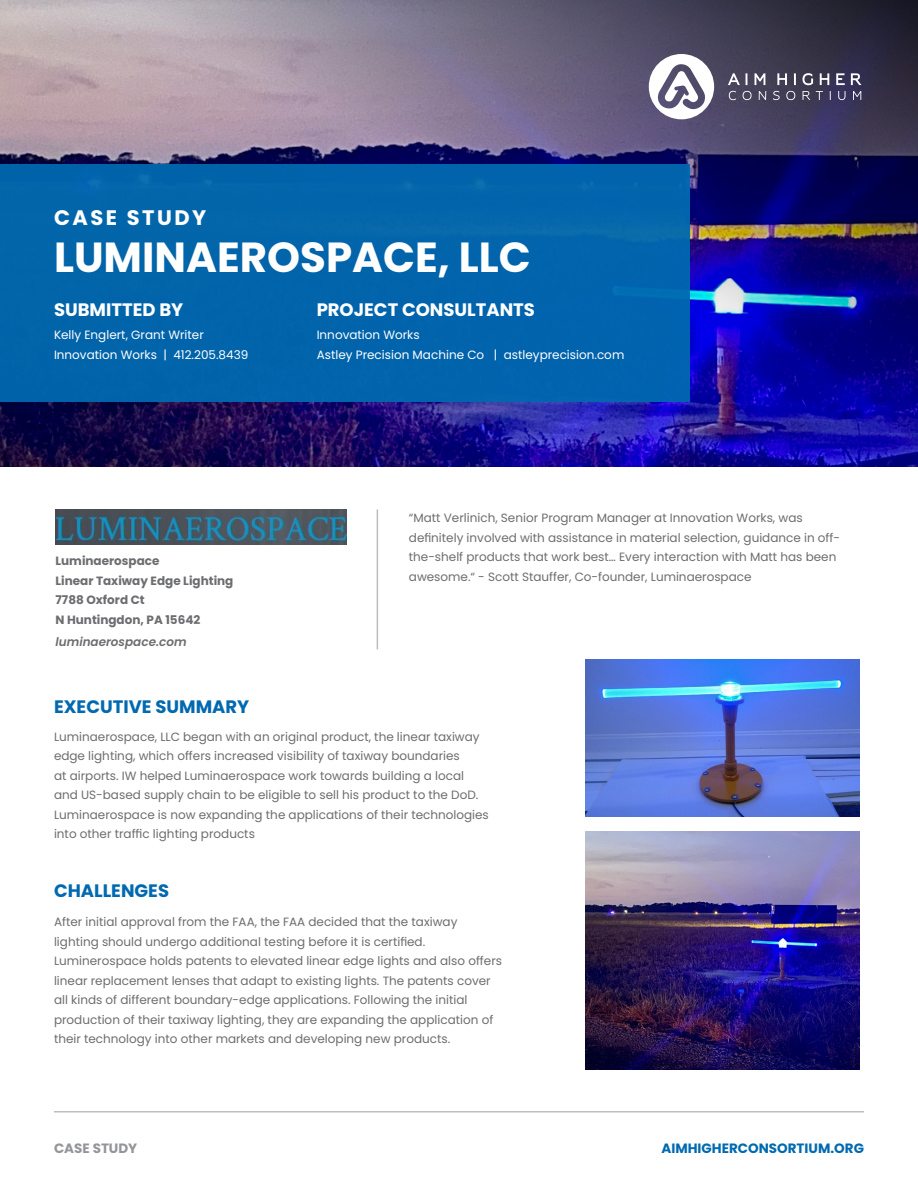
<style>
.page{position:relative;width:918px;height:1188px;background:#fff}
.page>*{position:absolute;margin:0;border:0;box-sizing:border-box;transform-origin:0 0}
.t1{font:700 42px "Poppins";color:#fff}
.t2{font:700 21px "Poppins";letter-spacing:.12em;color:#fff}
.Heading_1{font:700 18px "Poppins";color:#fff}
.Heading_1-2{font:700 18px "Poppins";color:#0069b0}
.t3{font:700 13.5px "Poppins";color:#0069b0}
.t4{font:700 13.5px "Poppins";color:#939598}
.No_Spacing{font:12px/19.5px "Poppins";color:#6c6d70}
.No_Spacing-2{font:12px "Poppins";color:#fff}
.No_Spacing-3{font:700 12px "Poppins";color:#6c6d70}
.No_Spacing-4{font:italic 600 12px "Poppins";color:#6c6d70}
</style>
<div class="page">
<img style="left:0;top:0;width:918px;height:467px">
<div style="left:0;top:164px;width:690px;height:237px;background:#0069b0"></div>
<hr style="left:54px;top:1111px;width:810px;height:1px;background:#bcbdc0">
<hr style="left:377px;top:509px;width:1px;height:140px;background:#bcbdc0">
<svg style="left:728px;top:73px;width:12px;height:12px"></svg>
<svg style="left:746px;top:73px;width:1px;height:12px"></svg>
<svg style="left:755px;top:73px;width:10px;height:12px"></svg>
<svg style="left:777px;top:73px;width:10px;height:12px"></svg>
<svg style="left:794px;top:73px;width:2px;height:12px"></svg>
<svg style="left:803px;top:73px;width:10px;height:12px"></svg>
<svg style="left:820px;top:73px;width:9px;height:12px"></svg>
<svg style="left:836px;top:73px;width:9px;height:12px"></svg>
<svg style="left:851px;top:73px;width:11px;height:12px"></svg>
<svg style="left:729px;top:91px;width:7px;height:9px"></svg>
<svg style="left:743px;top:91px;width:9px;height:9px"></svg>
<svg style="left:759px;top:91px;width:7px;height:9px"></svg>
<svg style="left:773px;top:91px;width:7px;height:9px"></svg>
<svg style="left:786px;top:91px;width:9px;height:9px"></svg>
<svg style="left:803px;top:91px;width:7px;height:9px"></svg>
<svg style="left:816px;top:91px;width:7px;height:9px"></svg>
<svg style="left:838px;top:91px;width:8px;height:9px"></svg>
<svg style="left:853px;top:91px;width:8px;height:9px"></svg>
<svg style="left:649px;top:54px;width:65px;height:65px"></svg>
<img style="left:56px;top:509px;width:290px;height:35px">
<img style="left:585px;top:660px;width:275px;height:157px">
<img style="left:585px;top:831px;width:275px;height:238px">
<p class="t2" style="left:54px;top:206px;width:154px">CASE STUDY</p>
<p class="t1" style="left:54px;top:233px;width:478px">LUMINAEROSPACE, LLC</p>
<p class="Heading_1" style="left:54px;top:299px;width:131px">SUBMITTED BY</p>
<p class="Heading_1" style="left:317px;top:299px;width:220px">PROJECT CONSULTANTS</p>
<p class="No_Spacing-2" style="left:54px;top:328px;width:151px">Kelly Englert, Grant Writer</p>
<p class="No_Spacing-2" style="left:54px;top:348px;width:196px">Innovation Works | 412.205.8439</p>
<p class="No_Spacing-2" style="left:317px;top:328px;width:105px">Innovation Works</p>
<p class="No_Spacing-2" style="left:317px;top:348px;width:309px">Astley Precision Machine Co | astleyprecision.com</p>
<p class="No_Spacing-3" style="left:56px;top:554px;width:106px">Luminaerospace</p>
<p class="No_Spacing-3" style="left:56px;top:574px;width:179px">Linear Taxiway Edge Lighting</p>
<p class="No_Spacing-3" style="left:56px;top:593px;width:91px">7788 Oxford Ct</p>
<p class="No_Spacing-3" style="left:56px;top:613px;width:146px">N Huntingdon, PA 15642</p>
<p class="No_Spacing-4" style="left:56px;top:635px;width:133px">luminaerospace.com</p>
<p class="Heading_1-2" style="left:54px;top:697px;width:197px">EXECUTIVE SUMMARY</p>
<p class="No_Spacing" style="left:409px;top:508px;width:433px">“Matt Verlinich, Senior Program Manager at Innovation Works, was definitely involved with assistance in material selection, guidance in off&shy;the-shelf products that work best… Every interaction with Matt has been awesome.“ - Scott Stauffer, Co-founder, Luminaerospace</p>
<p class="No_Spacing" style="left:54px;top:727px;width:436px">Luminaerospace, LLC began with an original product, the linear taxiway edge lighting, which offers increased visibility of taxiway boundaries<br>at airports. IW helped Luminaerospace work towards building a local and US-based supply chain to be eligible to sell his product to the DoD.<br>Luminaerospace is now expanding the applications of their technologies into other traffic lighting products</p>
<p class="Heading_1-2" style="left:54px;top:880px;width:117px">CHALLENGES</p>
<p class="No_Spacing" style="left:54px;top:912px;width:450px">After initial approval from the FAA, the FAA decided that the taxiway lighting should undergo additional testing before it is certified.<br>Luminerospace holds patents to elevated linear edge lights and also offers linear replacement lenses that adapt to existing lights. The patents cover all kinds of different boundary-edge applications. Following the initial production of their taxiway lighting, they are expanding the application of their technology into other markets and developing new products.</p>
<p class="t4" style="left:54px;top:1140px;width:85px">CASE STUDY</p>
<p class="t3" style="left:661px;top:1140px;width:204px">AIMHIGHERCONSORTIUM.ORG</p>
</div>
